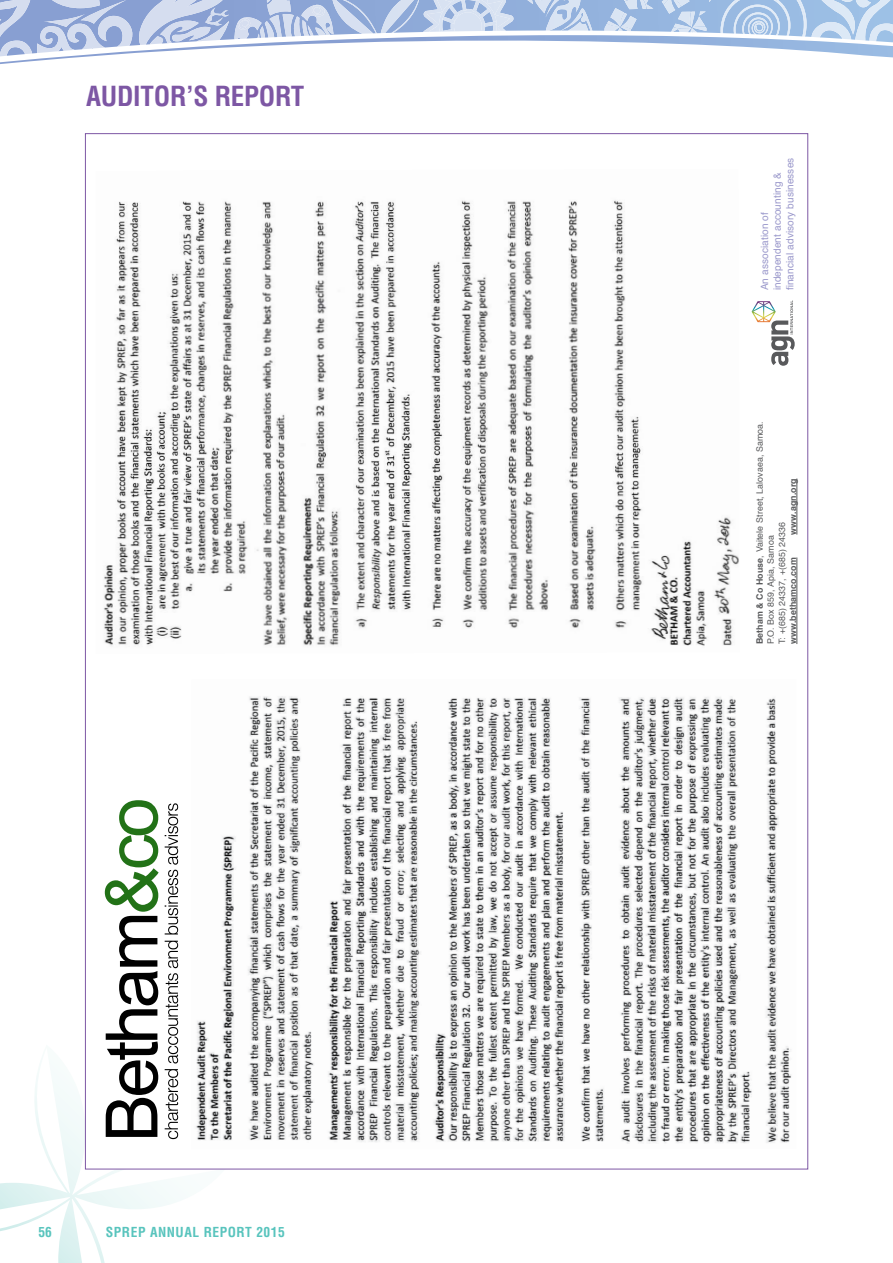
<style>
.page{position:relative;width:893px;height:1263px;background:#fff}
.page>*{position:absolute;margin:0;border:0;box-sizing:border-box;transform-origin:0 0}
.t1{font:700 condensed 27px "Helvetica";letter-spacing:-.01em;color:#7d57a4}
.t2{font:700 condensed 13.5px "Helvetica";letter-spacing:.04em;color:#58c4bd}
.t3{font:10.05px/12.6px "Helvetica";letter-spacing:.01em;color:#9a98cb}
.t4{font:8.85px/11.1px "Helvetica";letter-spacing:.01em;color:#58595b}
.t5{font:700 8.85px "Helvetica";letter-spacing:.01em;color:#58595b}
.s1{font-weight:700}
</style>
<div class="page">
<svg style="left:0;top:1045px;width:225px;height:218px"></svg>
<svg style="left:0;top:0;width:893px;height:64px"></svg>
<div style="left:85px;top:134px;width:723px;height:1035px;background:#fff"></div>
<img style="left:196px;top:696px;width:596px;height:448px">
<img style="left:103px;top:200px;width:636px;height:446px">
<hr style="left:797px;top:557px;width:1px;height:87px;background:#58595b">
<hr style="left:797px;top:478px;width:1px;height:57px;background:#58595b">
<svg style="left:752px;top:300px;width:43px;height:66px"></svg>
<svg style="left:105px;top:800px;width:54px;height:337px"></svg>
<svg style="left:165px;top:803px;width:13px;height:336px"></svg>
<h1 class="t1" style="left:86px;top:80px;width:220px">AUDITOR’S REPORT</h1>
<h2 class="t2" style="left:39px;top:1223px;width:15px">56</h2>
<h2 class="t2" style="left:106px;top:1223px;width:181px">SPREP ANNUAL REPORT 2015</h2>
<p class="t3" style="left:758px;top:290px;width:134px;rotate:-90deg">An association of independent accounting &amp; financial advisory businesses</p>
<p class="t4" style="left:754px;top:644px;width:224px;rotate:-90deg"><span class="s1">Betham &amp; Co House</span>, Vaitele Street, Lalovaea, Samoa.<br>P.O. Box 859, Apia, Samoa<br>T: +(685) 24337, +(685) 24336</p>
<p class="t5" style="left:786px;top:535px;width:58px;rotate:-90deg">www.agn.org</p>
<p class="t5" style="left:786px;top:644px;width:88px;rotate:-90deg">www.bethamco.com</p>
</div>
